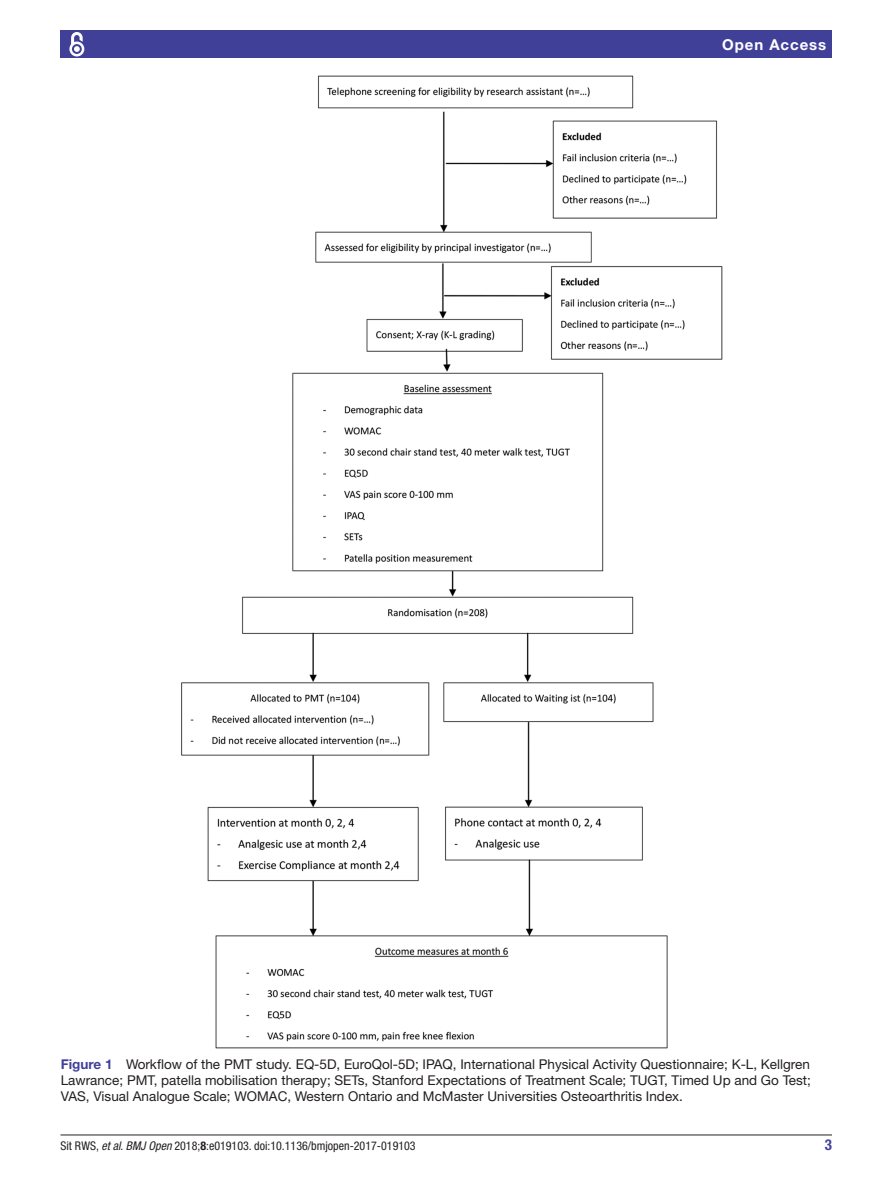
<style>
.page{position:relative;width:893px;height:1191px;background:#fff}
.page>*{position:absolute;margin:0;border:0;box-sizing:border-box;transform-origin:0 0}
.t1{font:700 15px "Helvetica Neue LT Std";letter-spacing:.065em;color:#fff}
.t2{font:700 condensed 15px "Helvetica Neue LT Std";color:#414099}
.t3{font:13.5px/16.2px "Helvetica Neue LT Std";color:#231f20;text-align:justify}
.t4{font:condensed 12px "Helvetica Neue LT Std";color:#231f20}
.s1{font-weight:700;color:#414099}
.s2{font-style:italic}
.s3{font-weight:700}
</style>
<div class="page">
<hr style="left:61px;top:1134px;width:771px;height:1px;background:#231f20">
<div style="left:61px;top:31px;width:771px;height:27px;background:#414099"></div>
<svg style="left:69px;top:32px;width:16px;height:25px"></svg>
<img style="left:181px;top:75px;width:542px;height:974px">
<p class="t1" style="left:722px;top:35px;width:106px">Open Access</p>
<p class="t3" style="left:61px;top:1055px;width:752px"><span class="s1">Figure 1</span> Workflow of the PMT study. EQ-5D, EuroQol-5D; IPAQ, International Physical Activity Questionnaire; K-L, Kellgren Lawrance; PMT, patella mobilisation therapy; SETs, Stanford Expectations of Treatment Scale; TUGT, Timed Up and Go Test; VAS, Visual Analogue Scale; WOMAC, Western Ontario and McMaster Universities Osteoarthritis Index.</p>
<p class="t4" style="left:61px;top:1138px;width:357px">Sit RWS, <span class="s2">et al</span>. <span class="s2">BMJ Open</span> 2018;<span class="s3">8</span>:e019103. doi:10.1136/bmjopen-2017-019103</p>
<p class="t2" style="left:825px;top:1135px;width:9px">3</p>
</div>
